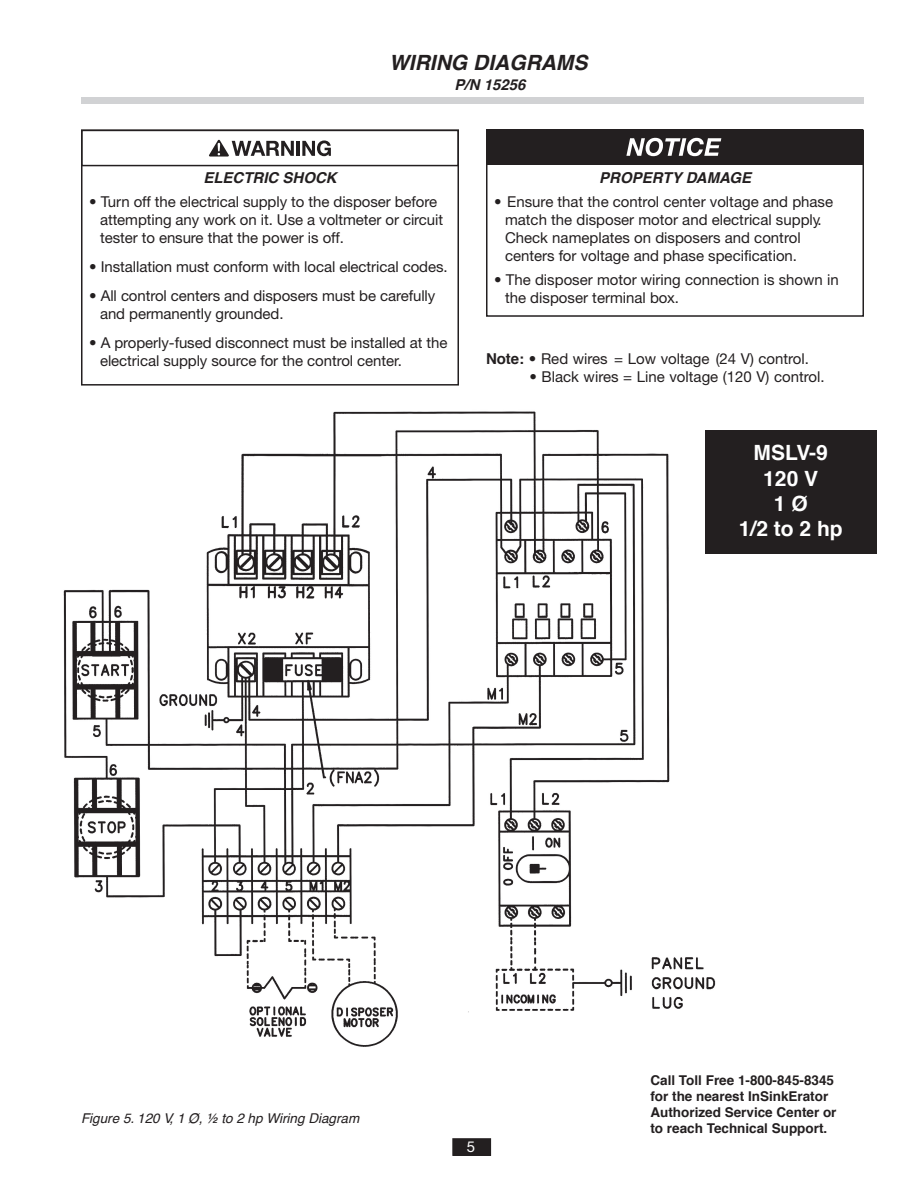
<style>
.page{position:relative;width:918px;height:1188px;background:#fff}
.page>*{position:absolute;margin:0;border:0;box-sizing:border-box;transform-origin:0 0}
.t1{font:700 21px/25.2px "Helvetica";color:#fff;text-align:center}
.t2{font:italic 700 21px "Helvetica";color:#231f20}
.t3{font:15px/18px "Helvetica Neue";letter-spacing:-.005em;color:#231f20}
.t4{font:italic 700 15px "Helvetica";color:#231f20}
.t5{font:15px "Helvetica Neue";color:#fff}
.t6{font:700 13.5px/16.2px "Helvetica";color:#231f20}
.t7{font:italic 13.5px "Helvetica";color:#231f20}
.s1{font-family:"Helvetica";font-weight:700}
</style>
<div class="page">
<div style="left:81px;top:130px;width:378px;height:256px;border:2px solid #231f20"></div>
<img style="left:63px;top:411px;width:653px;height:636px">
<div style="left:453px;top:1139px;width:37px;height:16px;background:#231f20"></div>
<div style="left:452px;top:1138px;width:39px;height:18px;border:2px solid #231f20"></div>
<div style="left:705px;top:430px;width:172px;height:124px;background:#231f20"></div>
<div style="left:82px;top:97px;width:782px;height:7px;background:#d1d2d4"></div>
<div style="left:486px;top:130px;width:378px;height:187px;border:2px solid #231f20"></div>
<svg style="left:209px;top:140px;width:122px;height:17px"></svg>
<div style="left:81px;top:130px;width:378px;height:36px;border:2px solid #231f20"></div>
<div style="left:486px;top:130px;width:376px;height:35px;background:#231f20"></div>
<svg style="left:626px;top:138px;width:95px;height:18px"></svg>
<h1 class="t2" style="left:389px;top:46px;width:200px">WIRING DIAGRAMS</h1>
<p class="t4" style="left:455px;top:72px;width:72px">P/N 15256</p>
<p class="t4" style="left:203px;top:166px;width:135px">ELECTRIC SHOCK</p>
<p class="t3" style="left:100px;top:193px;width:345px;text-indent:-11px">• Turn off the electrical supply to the disposer before attempting any work on it. Use a voltmeter or circuit tester to ensure that the power is off.</p>
<p class="t3" style="left:89px;top:257px;width:360px">• Installation must conform with local electrical codes.</p>
<p class="t3" style="left:100px;top:286px;width:337px;text-indent:-11px">• All control centers and disposers must be carefully and permanently grounded.</p>
<p class="t3" style="left:100px;top:333px;width:349px;text-indent:-11px">• A properly-fused disconnect must be installed at the electrical supply source for the control center.</p>
<p class="t4" style="left:599px;top:166px;width:153px">PROPERTY DAMAGE</p>
<p class="t3" style="left:505px;top:193px;width:330px;text-indent:-11px">• Ensure that the control center voltage and phase match the disposer motor and electrical supply.<br>Check nameplates on disposers and control centers for voltage and phase specification.</p>
<p class="t3" style="left:505px;top:271px;width:335px;text-indent:-11px">• The disposer motor wiring connection is shown in the disposer terminal box.</p>
<p class="t3" style="left:486px;top:349px;width:325px"><span class="s1">Note:</span> • Red wires = Low voltage (24 V) control.</p>
<p class="t3" style="left:529px;top:367px;width:297px">• Black wires = Line voltage (120 V) control.</p>
<h1 class="t1" style="left:739px;top:441px;width:105px">MSLV-9<br>120 V<br>1 Ø<br>1/2 to 2 hp</h1>
<p class="t7" style="left:81px;top:1108px;width:280px">Figure 5. 120 V, 1 Ø, ½ to 2 hp Wiring Diagram</p>
<p class="t5" style="left:467px;top:1138px;width:10px">5</p>
<p class="t6" style="left:650px;top:1072px;width:188px">Call Toll Free 1-800-845-8345 for the nearest InSinkErator<br>Authorized Service Center or to reach Technical Support.</p>
</div>
